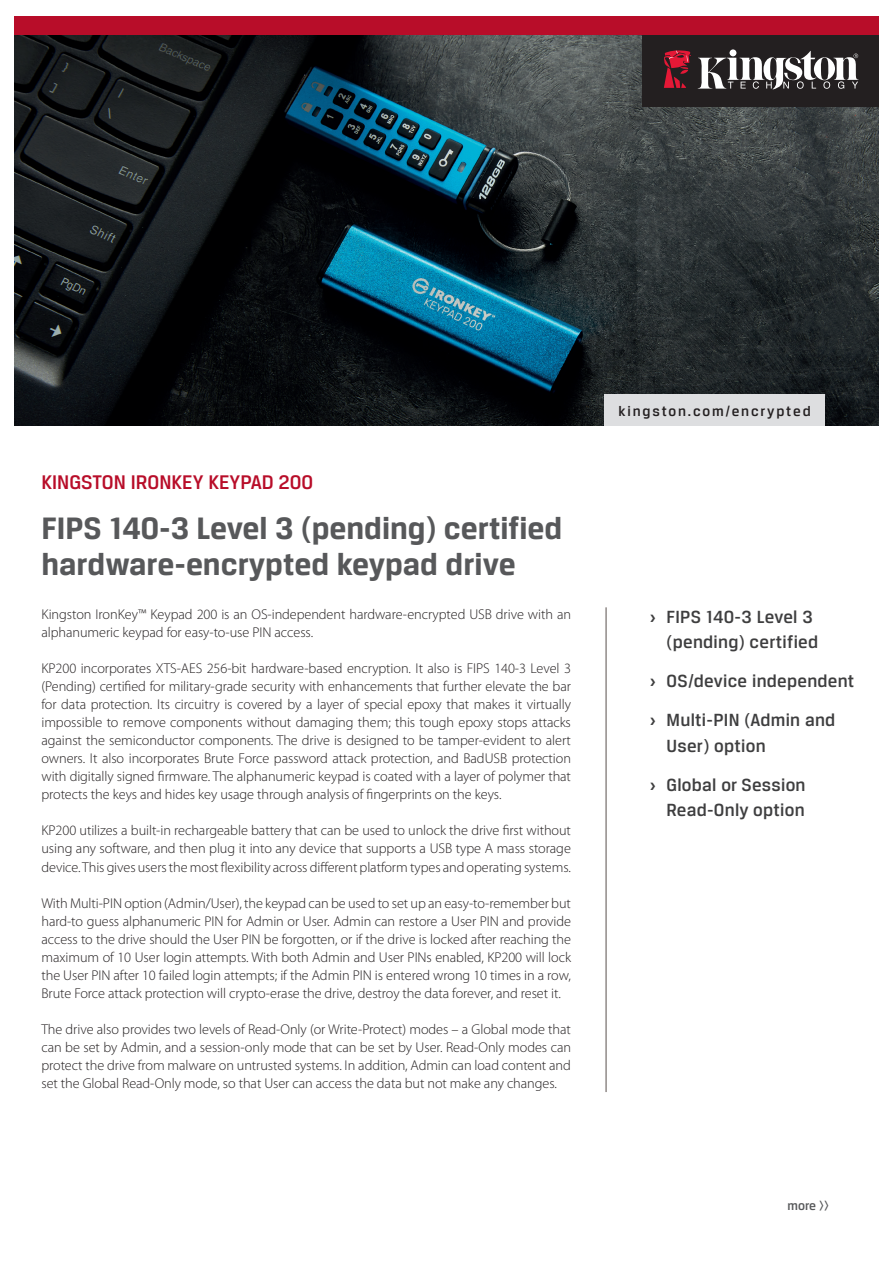
<style>
.page{position:relative;width:893px;height:1263px;background:#fff}
.page>*{position:absolute;margin:0;border:0;box-sizing:border-box;transform-origin:0 0}
.t1{font:700 33px/36px "Breuer Text";color:#57585a}
.t2{font:500 21px "Breuer Text";color:#b80d29}
.t3{font:500 18.75px/39px "Breuer Text";letter-spacing:.015em;color:#3e3e3f}
.t4{font:500 15px "Breuer Text";letter-spacing:.12em;color:#231f20}
.t5{font:300 14.25px/18px "Myriad Pro";letter-spacing:-.005em;color:#231f20;text-align:justify}
.t6{font:500 13.5px "Breuer Text";color:#57585a}
.s1{font-weight:700}
</style>
<div class="page">
<img style="left:14px;top:35px;width:864px;height:390px">
<div style="left:14px;top:16px;width:864px;height:19px;background:#b80d29"></div>
<div style="left:642px;top:36px;width:236px;height:71px;background:#231f20"></div>
<svg style="left:698px;top:51px;width:161px;height:39px"></svg>
<svg style="left:664px;top:50px;width:27px;height:38px"></svg>
<div style="left:605px;top:394px;width:220px;height:31px;background:#dddee0"></div>
<hr style="left:605px;top:607px;width:2px;height:485px;background:#6b6360">
<h2 class="t2" style="left:41px;top:470px;width:273px">KINGSTON IRONKEY KEYPAD 200</h2>
<h1 class="t1" style="left:41px;top:510px;width:522px">FIPS 140-3 Level 3 (pending) certified hardware-encrypted keypad drive</h1>
<p class="t5" style="left:41px;top:606px;width:531px">Kingston IronKey™ Keypad 200 is an OS-independent hardware-encrypted USB drive with an alphanumeric keypad for easy-to-use PIN access.</p>
<p class="t5" style="left:41px;top:660px;width:531px">KP200 incorporates XTS-AES 256-bit hardware-based encryption. It also is FIPS 140-3 Level 3 (Pending) certified for military-grade security with enhancements that further elevate the bar for data protection. Its circuitry is covered by a layer of special epoxy that makes it virtually impossible to remove components without damaging them; this tough epoxy stops attacks against the semiconductor components. The drive is designed to be tamper-evident to alert owners. It also incorporates Brute Force password attack protection, and BadUSB protection with digitally signed firmware. The alphanumeric keypad is coated with a layer of polymer that protects the keys and hides key usage through analysis of fingerprints on the keys.</p>
<p class="t5" style="left:41px;top:822px;width:531px">KP200 utilizes a built-in rechargeable battery that can be used to unlock the drive first without using any software, and then plug it into any device that supports a USB type A mass storage device. This gives users the most flexibility across different platform types and operating systems.</p>
<p class="t5" style="left:41px;top:894px;width:531px">With Multi-PIN option (Admin/User), the keypad can be used to set up an easy-to-remember but hard-to guess alphanumeric PIN for Admin or User. Admin can restore a User PIN and provide access to the drive should the User PIN be forgotten, or if the drive is locked after reaching the maximum of 10 User login attempts. With both Admin and User PINs enabled, KP200 will lock the User PIN after 10 failed login attempts; if the Admin PIN is entered wrong 10 times in a row, Brute Force attack protection will crypto-erase the drive, destroy the data forever, and reset it.</p>
<p class="t5" style="left:41px;top:1019px;width:531px">The drive also provides two levels of Read-Only (or Write-Protect) modes – a Global mode that can be set by Admin, and a session-only mode that can be set by User. Read-Only modes can protect the drive from malware on untrusted systems. In addition, Admin can load content and set the Global Read-Only mode, so that User can access the data but not make any changes.</p>
<p class="t4" style="left:619px;top:403px;width:194px">kingston.com/encrypted</p>
<h3 class="t3" style="left:650px;top:604px;width:170px;line-height:25.5px;text-align:right"><span class="s1">›</span> FIPS 140-3 Level 3 (pending) certified</h3>
<h3 class="t3" style="left:650px;top:661px;width:206px"><span class="s1">›</span> OS/device independent <span class="s1">›</span> Multi-PIN (Admin and</h3>
<h3 class="t3" style="left:650px;top:726px;width:157px;text-indent:17px">User) option<br><span class="s1">›</span> Global or Session</h3>
<h3 class="t3" style="left:666px;top:790px;width:140px">Read-Only option</h3>
<p class="t6" style="left:787px;top:1198px;width:43px">more &gt;&gt;</p>
</div>
